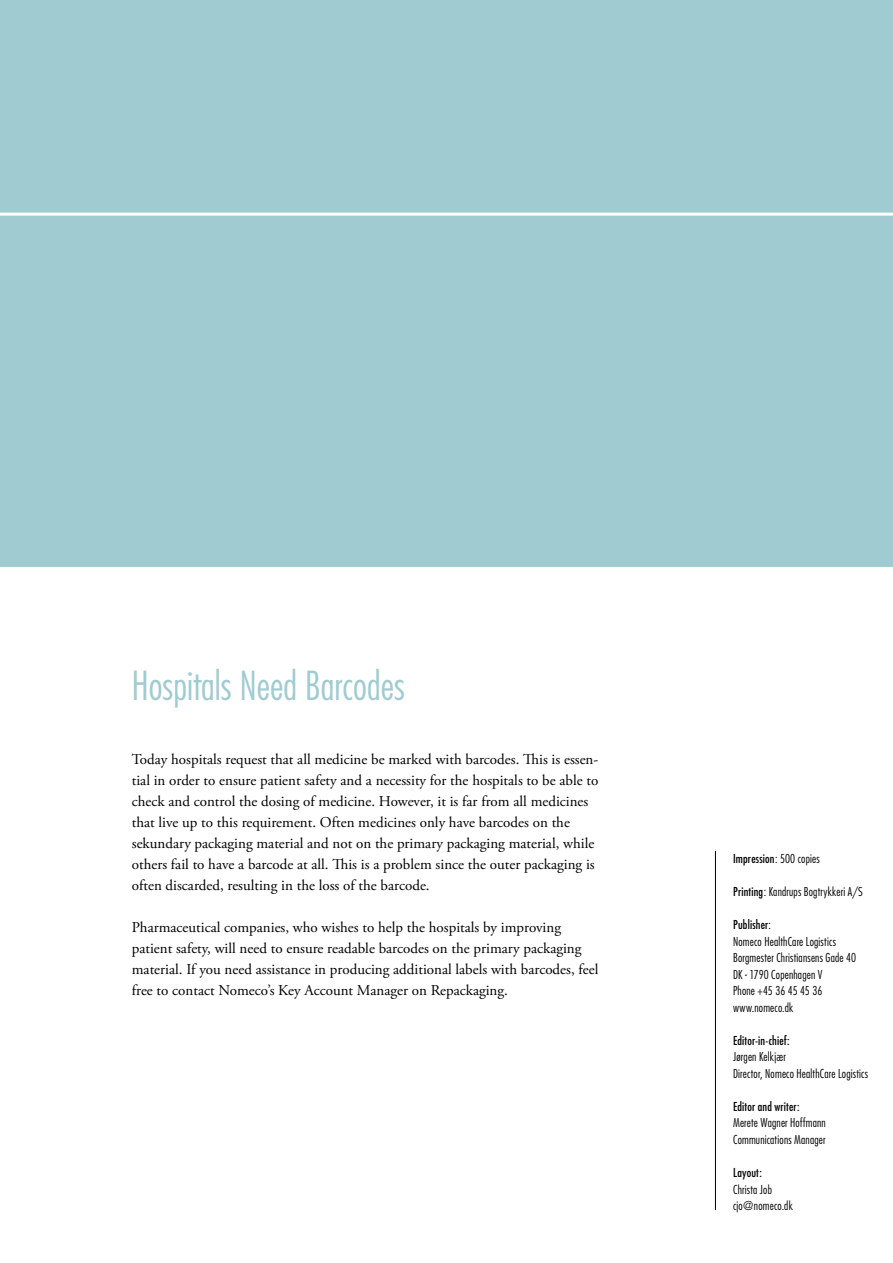
<style>
.page{position:relative;width:893px;height:1263px;background:#fff}
.page>*{position:absolute;margin:0;border:0;box-sizing:border-box;transform-origin:0 0}
.overskrift_ny{font:300 condensed 39px "Futura";color:#a0cbd1}
.brød{font:15px/21px "Adobe Garamond Pro";color:#000}
.Brødtekst_i_tabel{font:300 condensed 12px "Futura";letter-spacing:.015em;color:#000}
.Brødtekst_i_tabel-2{font:condensed 12px "Futura";letter-spacing:.015em;color:#000}
.s1{font-weight:300}
.s2{font-weight:400}
</style>
<div class="page">
<hr style="left:715px;top:851px;width:1px;height:359px;background:#000">
<div style="left:0;top:0;width:893px;height:567px;background:#a0cbd1"></div>
<hr style="left:0;top:213px;width:893px;height:3px;background:#fff">
<p class="overskrift_ny" style="left:132px;top:663px;width:275px">Hospitals Need Barcodes</p>
<p class="brød" style="left:132px;top:749px;width:468px">Today hospitals request that all medicine be marked with barcodes. This is essen&shy;tial in order to ensure patient safety and a necessity for the hospitals to be able to check and control the dosing of medicine. However, it is far from all medicines that live up to this requirement. Often medicines only have barcodes on the sekundary packaging material and not on the primary packaging material, while others fail to have a barcode at all. This is a problem since the outer packaging is often discarded, resulting in the loss of the barcode.</p>
<p class="brød" style="left:132px;top:917px;width:468px">Pharmaceutical companies, who wishes to help the hospitals by improving patient safety, will need to ensure readable barcodes on the primary packaging material. If you need assistance in producing additional labels with barcodes, feel free to contact Nomeco’s Key Account Manager on Repackaging.</p>
<p class="Brødtekst_i_tabel-2" style="left:733px;top:852px;width:88px">Impression<span class="s1">: 500 copies</span></p>
<p class="Brødtekst_i_tabel" style="left:733px;top:885px;width:131px"><span class="s2">Printing</span>: Kandrups Bogtrykkeri A/S</p>
<p class="Brødtekst_i_tabel-2" style="left:733px;top:918px;width:40px">Publisher<span class="s1">:</span></p>
<p class="Brødtekst_i_tabel" style="left:733px;top:934px;width:104px">Nomeco HealthCare Logistics</p>
<p class="Brødtekst_i_tabel" style="left:733px;top:951px;width:125px">Borgmester Christiansens Gade 40</p>
<p class="Brødtekst_i_tabel" style="left:733px;top:967px;width:91px">DK - 1790 Copenhagen V</p>
<p class="Brødtekst_i_tabel" style="left:733px;top:984px;width:91px">Phone +45 36 45 45 36</p>
<p class="Brødtekst_i_tabel" style="left:733px;top:1000px;width:62px">www.nomeco.dk</p>
<p class="Brødtekst_i_tabel-2" style="left:733px;top:1033px;width:58px">Editor-in-chief:</p>
<p class="Brødtekst_i_tabel" style="left:733px;top:1050px;width:54px">Jørgen Kelkjær</p>
<p class="Brødtekst_i_tabel" style="left:733px;top:1066px;width:137px">Director, Nomeco HealthCare Logistics</p>
<p class="Brødtekst_i_tabel-2" style="left:733px;top:1099px;width:68px">Editor and writer:</p>
<p class="Brødtekst_i_tabel" style="left:733px;top:1116px;width:94px">Merete Wagner Hoffmann</p>
<p class="Brødtekst_i_tabel" style="left:733px;top:1132px;width:94px">Communications Manager</p>
<p class="Brødtekst_i_tabel-2" style="left:733px;top:1165px;width:30px">Layout:</p>
<p class="Brødtekst_i_tabel" style="left:733px;top:1182px;width:40px">Christa Job</p>
<p class="Brødtekst_i_tabel" style="left:733px;top:1198px;width:61px">cjo@nomeco.dk</p>
</div>
